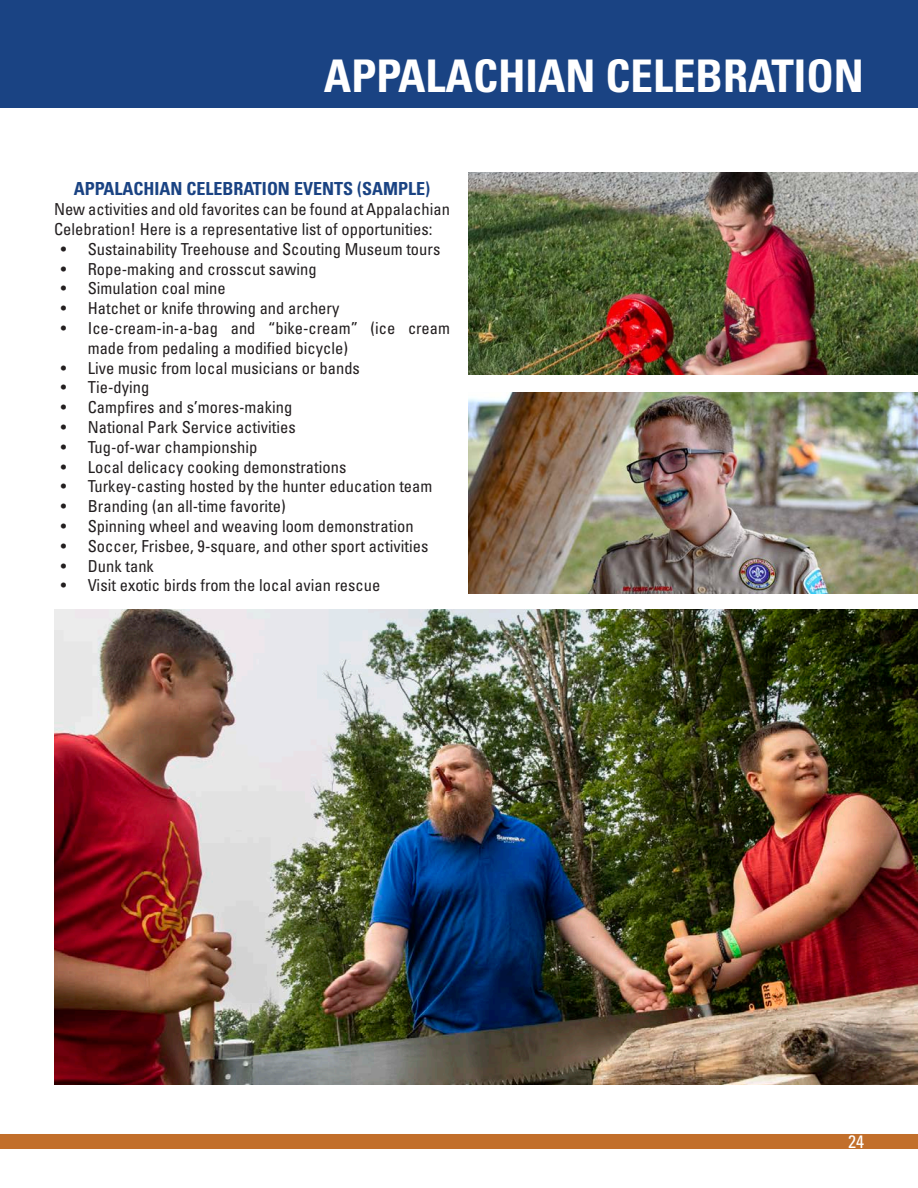
<style>
.page{position:relative;width:918px;height:1188px;background:#fff}
.page>*{position:absolute;margin:0;border:0;box-sizing:border-box;transform-origin:0 0}
.t1{font:45px "Univers LT 67 Bd Cn";color:#fff}
.t2{font:18px "Univers LT 67 Bd Cn";color:#1a4383}
.t3{font:18px "Univers LT 57 Cn";color:#fff}
.t4{font:16.5px/19.8px "Univers LT 57 Cn";color:#231f20}
</style>
<div class="page">
<div style="left:0;top:1134px;width:918px;height:15px;background:#c26f2b"></div>
<div style="left:0;top:0;width:918px;height:108px;background:#1a4383"></div>
<img style="left:54px;top:609px;width:864px;height:475px">
<img style="left:468px;top:173px;width:450px;height:201px">
<img style="left:468px;top:392px;width:450px;height:202px">
<h1 class="t1" style="left:324px;top:48px;width:542px">APPALACHIAN CELEBRATION</h1>
<p class="t2" style="left:74px;top:178px;width:358px">APPALACHIAN CELEBRATION EVENTS (SAMPLE)</p>
<p class="t4" style="left:54px;top:199px;width:397px">New activities and old favorites can be found at Appalachian<br>Celebration! Here is a representative list of opportunities:</p>
<p class="t4" style="left:61px;top:239px;width:381px">• Sustainability Treehouse and Scouting Museum tours</p>
<p class="t4" style="left:61px;top:259px;width:257px">• Rope-making and crosscut sawing</p>
<p class="t4" style="left:61px;top:278px;width:167px">• Simulation coal mine</p>
<p class="t4" style="left:61px;top:298px;width:280px">• Hatchet or knife throwing and archery</p>
<p class="t4" style="left:88px;top:318px;width:364px;text-indent:-27px">• Ice-cream-in-a-bag and “bike-cream” (ice cream made from pedaling a modified bicycle)</p>
<p class="t4" style="left:61px;top:358px;width:301px">• Live music from local musicians or bands</p>
<p class="t4" style="left:61px;top:377px;width:90px">• Tie-dying</p>
<p class="t4" style="left:61px;top:397px;width:233px">• Campfires and s’mores-making</p>
<p class="t4" style="left:61px;top:417px;width:237px">• National Park Service activities</p>
<p class="t4" style="left:61px;top:437px;width:198px">• Tug-of-war championship</p>
<p class="t4" style="left:61px;top:457px;width:287px">• Local delicacy cooking demonstrations</p>
<p class="t4" style="left:61px;top:476px;width:373px">• Turkey-casting hosted by the hunter education team</p>
<p class="t4" style="left:61px;top:496px;width:227px">• Branding (an all-time favorite)</p>
<p class="t4" style="left:61px;top:516px;width:354px">• Spinning wheel and weaving loom demonstration</p>
<p class="t4" style="left:61px;top:536px;width:369px">• Soccer, Frisbee, 9-square, and other sport activities</p>
<p class="t4" style="left:61px;top:556px;width:95px">• Dunk tank</p>
<p class="t4" style="left:61px;top:575px;width:321px">• Visit exotic birds from the local avian rescue</p>
<p class="t3" style="left:848px;top:1131px;width:17px">24</p>
</div>
